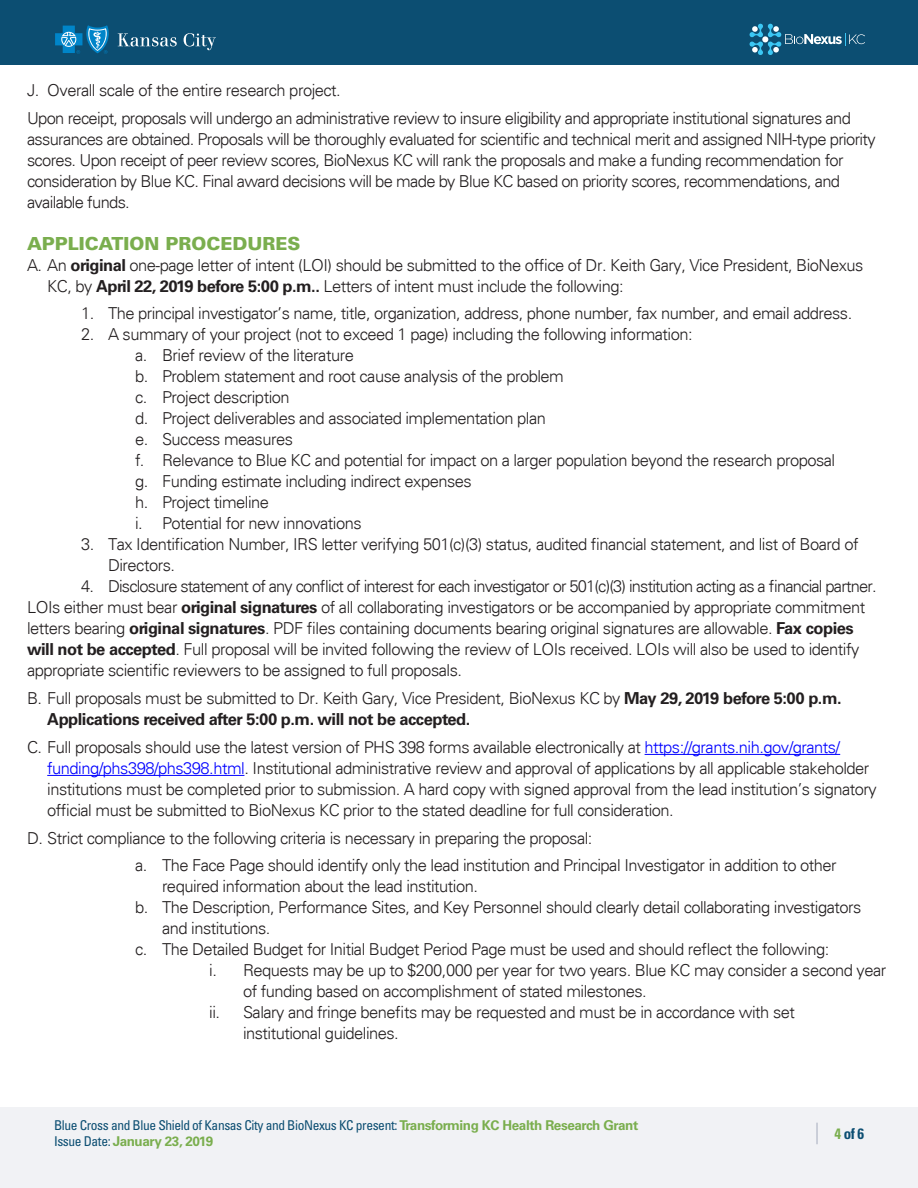
<style>
.page{position:relative;width:918px;height:1188px;background:#fff}
.page>*{position:absolute;margin:0;border:0;box-sizing:border-box;transform-origin:0 0}
.HORG_S1{font:900 18px "Univers LT Std";color:#7aae4e}
.HORG_Body{font:300 16.5px/21px "Univers";letter-spacing:-.03em;color:#231f20}
.t1{font:700 16.5px/21px "Univers LT Std";letter-spacing:-.03em;color:#231f20}
.HORG_Body-2{font:300 16.5px "Univers";letter-spacing:-.05em;color:#231f20}
.t2{font:700 condensed 15px "Univers LT Std";color:#0c4e72}
.t3{font:condensed 13.5px/16.2px "Univers LT Std";letter-spacing:-.03em;color:#0c4e72}
.s1{font-family:"Univers LT Std";font-weight:700}
.s2{font-family:"Univers";font-weight:300}
.s3{color:#00f}
.s4{font-weight:700;font-stretch:normal;color:#7aae4e}
.s5{color:#7aae4e}
</style>
<div class="page">
<div style="left:0;top:1107px;width:918px;height:81px;background:#f1f2f5"></div>
<div style="left:0;top:0;width:918px;height:65px;background:#0c4e72"></div>
<hr style="left:816px;top:1123px;width:2px;height:21px;background:#bec3cf">
<svg style="left:750px;top:24px;width:115px;height:31px"></svg>
<svg style="left:118px;top:33px;width:59px;height:13px"></svg>
<svg style="left:184px;top:33px;width:32px;height:17px"></svg>
<svg style="left:55px;top:25px;width:54px;height:29px"></svg>
<hr style="left:645px;top:754px;width:195px;height:1px;background:#00f">
<hr style="left:47px;top:775px;width:197px;height:1px;background:#00f">
<p class="HORG_Body" style="left:27px;top:80px;width:315px">J. Overall scale of the entire research project.</p>
<p class="HORG_Body" style="left:27px;top:107px;width:850px">Upon receipt, proposals will undergo an administrative review to insure eligibility and appropriate institutional signatures and assurances are obtained. Proposals will be thoroughly evaluated for scientific and technical merit and assigned NIH-type priority scores. Upon receipt of peer review scores, BioNexus KC will rank the proposals and make a funding recommendation for consideration by Blue KC. Final award decisions will be made by Blue KC based on priority scores, recommendations, and available funds.</p>
<p class="HORG_S1" style="left:27px;top:232px;width:275px">APPLICATION PROCEDURES</p>
<p class="HORG_Body" style="left:47px;top:254px;width:818px;text-indent:-20px">A. An <span class="s1">original</span> one-page letter of intent (LOI) should be submitted to the office of Dr. Keith Gary, Vice President, BioNexus<br>KC, by <span class="s1">April 22, 2019 before 5:00 p.m..</span> Letters of intent must include the following:</p>
<p class="HORG_Body" style="left:81px;top:303px;width:773px">1. The principal investigator’s name, title, organization, address, phone number, fax number, and email address.</p>
<p class="HORG_Body" style="left:81px;top:324px;width:613px">2. A summary of your project (not to exceed 1 page) including the following information:</p>
<p class="HORG_Body" style="left:135px;top:345px;width:220px">a. Brief review of the literature</p>
<p class="HORG_Body" style="left:135px;top:366px;width:430px">b. Problem statement and root cause analysis of the problem</p>
<p class="HORG_Body" style="left:135px;top:387px;width:156px">c. Project description</p>
<p class="HORG_Body" style="left:135px;top:408px;width:413px">d. Project deliverables and associated implementation plan</p>
<p class="HORG_Body" style="left:135px;top:429px;width:160px">e. Success measures</p>
<p class="HORG_Body" style="left:135px;top:450px;width:702px">f. Relevance to Blue KC and potential for impact on a larger population beyond the research proposal</p>
<p class="HORG_Body" style="left:135px;top:471px;width:338px">g. Funding estimate including indirect expenses</p>
<p class="HORG_Body" style="left:135px;top:492px;width:136px">h. Project timeline</p>
<p class="HORG_Body" style="left:135px;top:513px;width:228px">i. Potential for new innovations</p>
<p class="HORG_Body" style="left:108px;top:534px;width:752px;text-indent:-27px">3. Tax Identification Number, IRS letter verifying 501(c)(3) status, audited financial statement, and list of Board of<br>Directors.</p>
<p class="HORG_Body-2" style="left:81px;top:577px;width:797px">4. Disclosure statement of any conflict of interest for each investigator or 501(c)(3) institution acting as a financial partner.</p>
<p class="HORG_Body" style="left:27px;top:597px;width:840px">LOIs either must bear <span class="s1">original signatures</span> of all collaborating investigators or be accompanied by appropriate commitment letters bearing <span class="s1">original signatures</span>. PDF files containing documents bearing original signatures are allowable. <span class="s1">Fax copies will not be accepted</span>. Full proposal will be invited following the review of LOIs received. LOIs will also be used to identify appropriate scientific reviewers to be assigned to full proposals.</p>
<p class="t1" style="left:47px;top:688px;width:796px;text-indent:-20px"><span class="s2">B. Full proposals must be submitted to Dr. Keith Gary, Vice President, BioNexus KC by</span> May 29, 2019 before 5:00 p.m.<br>Applications received after 5:00 p.m. will not be accepted.</p>
<p class="HORG_Body" style="left:47px;top:736px;width:831px;text-indent:-20px">C. Full proposals should use the latest version of PHS 398 forms available electronically at <span class="s3">https://grants.nih.gov/grants/ funding/phs398/phs398.html</span>. Institutional administrative review and approval of applications by all applicable stakeholder institutions must be completed prior to submission. A hard copy with signed approval from the lead institution’s signatory official must be submitted to BioNexus KC prior to the stated deadline for full consideration.</p>
<p class="HORG_Body" style="left:27px;top:827px;width:567px">D. Strict compliance to the following criteria is necessary in preparing the proposal:</p>
<p class="HORG_Body" style="left:162px;top:855px;width:676px;text-indent:-27px">a. The Face Page should identify only the lead institution and Principal Investigator in addition to other required information about the lead institution.</p>
<p class="HORG_Body" style="left:162px;top:897px;width:701px;text-indent:-27px">b. The Description, Performance Sites, and Key Personnel should clearly detail collaborating investigators and institutions.</p>
<p class="HORG_Body" style="left:135px;top:939px;width:696px">c. The Detailed Budget for Initial Budget Period Page must be used and should reflect the following:</p>
<p class="HORG_Body" style="left:243px;top:960px;width:645px;text-indent:-34px">i. Requests may be up to $200,000 per year for two years. Blue KC may consider a second year of funding based on accomplishment of stated milestones.</p>
<p class="HORG_Body" style="left:243px;top:1002px;width:553px;text-indent:-34px">ii. Salary and fringe benefits may be requested and must be in accordance with set institutional guidelines.</p>
<p class="t3" style="left:54px;top:1117px;width:586px">Blue Cross and Blue Shield of Kansas City and BioNexus KC present: <span class="s4">Transforming KC Health Research Grant<br></span>Issue Date: <span class="s4">January 23, 2019</span></p>
<p class="t2" style="left:835px;top:1124px;width:31px"><span class="s5">4</span> of 6</p>
</div>
